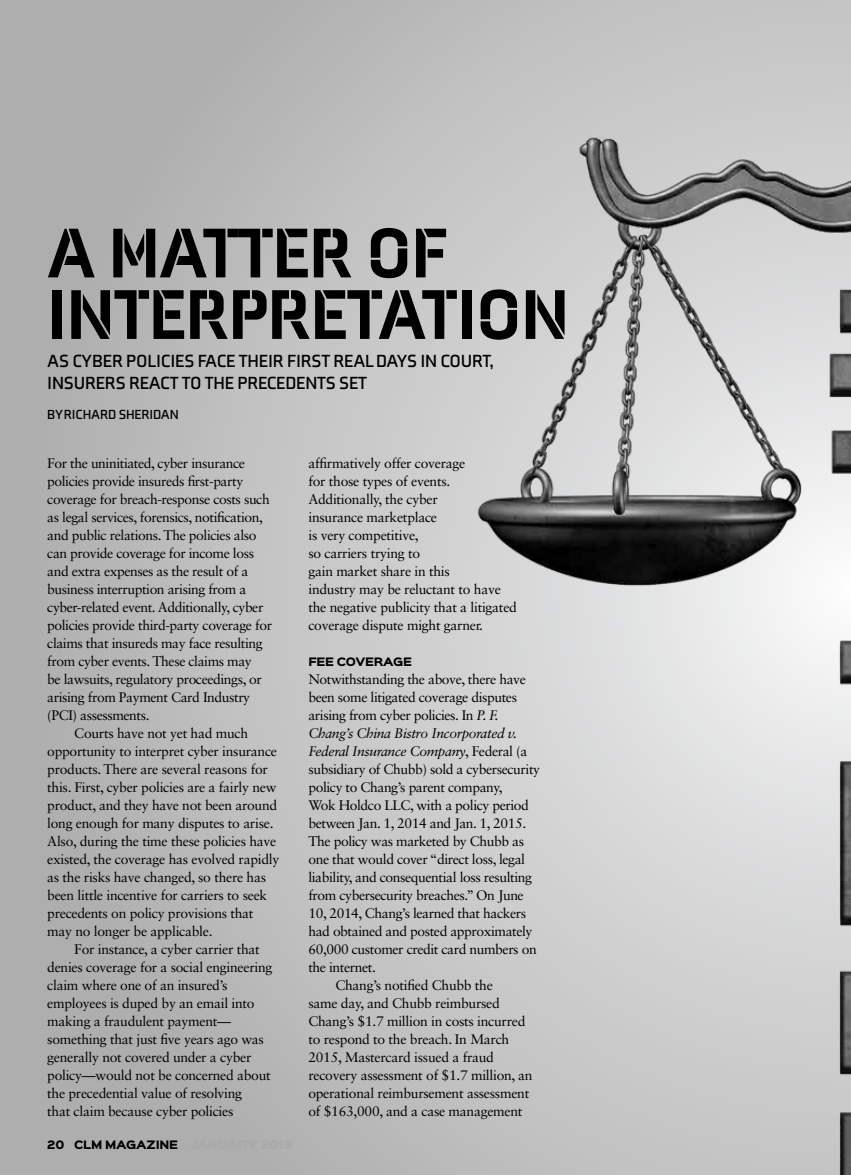
<style>
.page{position:relative;width:851px;height:1175px;background:#fff}
.page>*{position:absolute;margin:0;border:0;box-sizing:border-box;transform-origin:0 0}
.t1{font:900 72px/61.5px "Axia Stencil";letter-spacing:-.01em;color:#000}
.t2{font:700 18px/21.6px "Axia";letter-spacing:-.01em;color:#000}
.t3{font:13.8px/18px "Sabon LT Std";letter-spacing:-.02em;color:#000}
.t4{font:italic 13.8px "Sabon LT Std";letter-spacing:-.03em;color:#000}
.t5{font:700 13.5px "Axia";letter-spacing:-.01em;color:#000}
.t6{font:900 10.5px "Sinkin Sans 800";letter-spacing:-.02em;color:#000}
.s1{font-style:italic}
.s2{font-style:normal}
.s3{color:#a7a9ac}
</style>
<div class="page">
<div style="left:0;top:0;width:850px;height:1174px;background:linear-gradient(to right,#adadad,#c9c9c9)"></div>
<img style="left:230px;top:60px;width:620px;height:1114px">
<h1 class="t1" style="left:47px;top:221px;width:523px">A MATTER OF<br>INTERPRETATION</h1>
<h2 class="t2" style="left:47px;top:350px;width:448px">AS CYBER POLICIES FACE THEIR FIRST REAL DAYS IN COURT,<br>INSURERS REACT TO THE PRECEDENTS SET</h2>
<p class="t5" style="left:47px;top:406px;width:133px">BY RICHARD SHERIDAN</p>
<p class="t3" style="left:47px;top:454px;width:199px">For the uninitiated, cyber insurance</p>
<p class="t3" style="left:47px;top:472px;width:197px">policies provide insureds first-party</p>
<p class="t3" style="left:47px;top:490px;width:224px">coverage for breach-response costs such</p>
<p class="t3" style="left:47px;top:508px;width:217px">as legal services, forensics, notification,</p>
<p class="t3" style="left:47px;top:526px;width:211px">and public relations. The policies also</p>
<p class="t3" style="left:47px;top:544px;width:208px">can provide coverage for income loss</p>
<p class="t3" style="left:47px;top:562px;width:202px">and extra expenses as the result of a</p>
<p class="t3" style="left:47px;top:580px;width:201px">business interruption arising from a</p>
<p class="t3" style="left:47px;top:598px;width:218px">cyber-related event. Additionally, cyber</p>
<p class="t3" style="left:47px;top:616px;width:226px">policies provide third-party coverage for</p>
<p class="t3" style="left:47px;top:634px;width:217px">claims that insureds may face resulting</p>
<p class="t3" style="left:47px;top:652px;width:206px">from cyber events. These claims may</p>
<p class="t3" style="left:47px;top:670px;width:216px">be lawsuits, regulatory proceedings, or</p>
<p class="t3" style="left:47px;top:688px;width:204px">arising from Payment Card Industry</p>
<p class="t3" style="left:47px;top:706px;width:104px">(PCI) assessments.</p>
<p class="t3" style="left:74px;top:724px;width:175px">Courts have not yet had much</p>
<p class="t3" style="left:47px;top:742px;width:231px">opportunity to interpret cyber insurance</p>
<p class="t3" style="left:47px;top:760px;width:222px">products. There are several reasons for</p>
<p class="t3" style="left:47px;top:778px;width:231px">this. First, cyber policies are a fairly new</p>
<p class="t3" style="left:47px;top:796px;width:231px">product, and they have not been around</p>
<p class="t3" style="left:47px;top:814px;width:228px">long enough for many disputes to arise.</p>
<p class="t3" style="left:47px;top:832px;width:230px">Also, during the time these policies have</p>
<p class="t3" style="left:47px;top:850px;width:234px">existed, the coverage has evolved rapidly</p>
<p class="t3" style="left:47px;top:868px;width:220px">as the risks have changed, so there has</p>
<p class="t3" style="left:47px;top:886px;width:221px">been little incentive for carriers to seek</p>
<p class="t3" style="left:47px;top:904px;width:208px">precedents on policy provisions that</p>
<p class="t3" style="left:47px;top:922px;width:167px">may no longer be applicable.</p>
<p class="t3" style="left:74px;top:940px;width:187px">For instance, a cyber carrier that</p>
<p class="t3" style="left:47px;top:958px;width:227px">denies coverage for a social engineering</p>
<p class="t3" style="left:47px;top:976px;width:182px">claim where one of an insured’s</p>
<p class="t3" style="left:47px;top:994px;width:209px">employees is duped by an email into</p>
<p class="t3" style="left:47px;top:1012px;width:185px">making a fraudulent payment—</p>
<p class="t3" style="left:47px;top:1030px;width:218px">something that just five years ago was</p>
<p class="t3" style="left:47px;top:1048px;width:206px">generally not covered under a cyber</p>
<p class="t3" style="left:47px;top:1066px;width:225px">policy—would not be concerned about</p>
<p class="t3" style="left:47px;top:1084px;width:196px">the precedential value of resolving</p>
<p class="t3" style="left:47px;top:1102px;width:188px">that claim because cyber policies</p>
<p class="t3" style="left:308px;top:454px;width:210px">affirmatively offer coverage<br>for those types of events.<br>Additionally, the cyber<br>insurance marketplace<br>is very competitive,<br>so carriers trying to<br>gain market share in this<br>industry may be reluctant to have the negative publicity that a litigated coverage dispute might garner.</p>
<p class="t6" style="left:308px;top:656px;width:105px">FEE COVERAGE</p>
<p class="t3" style="left:308px;top:670px;width:219px">Notwithstanding the above, there have</p>
<p class="t3" style="left:308px;top:688px;width:210px">been some litigated coverage disputes</p>
<p class="t3" style="left:308px;top:706px;width:192px">arising from cyber policies. In <span class="s1">P. F.</span></p>
<p class="t4" style="left:308px;top:725px;width:210px">Chang’s China Bistro Incorporated v.</p>
<p class="t4" style="left:308px;top:743px;width:220px">Federal Insurance Company<span class="s2">, Federal (a</span></p>
<p class="t3" style="left:308px;top:760px;width:233px">subsidiary of Chubb) sold a cybersecurity</p>
<p class="t3" style="left:308px;top:778px;width:196px">policy to Chang’s parent company,</p>
<p class="t3" style="left:308px;top:796px;width:222px">Wok Holdco LLC, with a policy period</p>
<p class="t3" style="left:308px;top:814px;width:219px">between Jan. 1, 2014 and Jan. 1, 2015.</p>
<p class="t3" style="left:308px;top:832px;width:217px">The policy was marketed by Chubb as</p>
<p class="t3" style="left:308px;top:850px;width:218px">one that would cover “direct loss, legal</p>
<p class="t3" style="left:308px;top:868px;width:225px">liability, and consequential loss resulting</p>
<p class="t3" style="left:308px;top:886px;width:217px">from cybersecurity breaches.” On June</p>
<p class="t3" style="left:308px;top:904px;width:219px">10, 2014, Chang’s learned that hackers</p>
<p class="t3" style="left:308px;top:922px;width:226px">had obtained and posted approximately</p>
<p class="t3" style="left:308px;top:940px;width:230px">60,000 customer credit card numbers on</p>
<p class="t3" style="left:308px;top:958px;width:69px">the internet.</p>
<p class="t3" style="left:335px;top:976px;width:159px">Chang’s notified Chubb the</p>
<p class="t3" style="left:308px;top:994px;width:193px">same day, and Chubb reimbursed</p>
<p class="t3" style="left:308px;top:1012px;width:218px">Chang’s $1.7 million in costs incurred</p>
<p class="t3" style="left:308px;top:1030px;width:202px">to respond to the breach. In March</p>
<p class="t3" style="left:308px;top:1048px;width:187px">2015, Mastercard issued a fraud</p>
<p class="t3" style="left:308px;top:1066px;width:226px">recovery assessment of $1.7 million, an</p>
<p class="t3" style="left:308px;top:1084px;width:222px">operational reimbursement assessment</p>
<p class="t3" style="left:308px;top:1102px;width:215px">of $163,000, and a case management</p>
<p class="t6" style="left:47px;top:1139px;width:247px">20 CLM MAGAZINE <span class="s3">JANUARY 2019</span></p>
</div>
